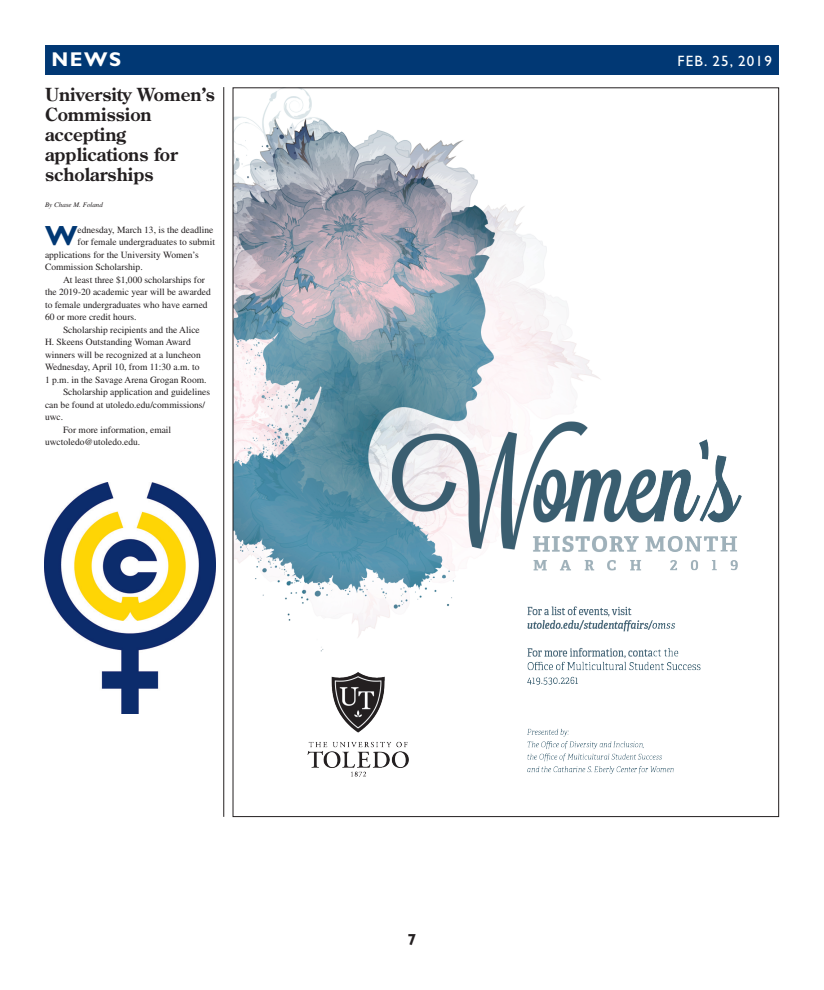
<style>
.page{position:relative;width:824px;height:990px;background:#fff}
.page>*{position:absolute;margin:0;border:0;box-sizing:border-box;transform-origin:0 0}
.Drop_Cap_2_Paragraph{font:700 27.8px "Gill Sans Std";color:#013874}
.t1{font:700 20px "Gill Sans Std";color:#fff}
.Heading_18pt{font:700 18px/20px "Century Old Style Std";color:#231f20}
.t2{font:700 16px "Gill Sans Std";color:#231f20}
.t3{font:15px "Gill Sans Std";letter-spacing:.08em;color:#fff}
.Body_Text{font:9.5px/12.5px "Times";color:#231f20}
.Drop_Cap_2_Paragraph-2{font:9.5px "Times";color:#231f20}
.By_line{font:italic 7px "Times";color:#231f20}
</style>
<div class="page">
<div style="left:45px;top:45px;width:734px;height:30px;background:#013874"></div>
<img style="left:44px;top:483px;width:171px;height:231px">
<hr style="left:223px;top:87px;width:1px;height:730px;background:#231f20">
<img style="left:235px;top:90px;width:507px;height:687px">
<p class="t1" style="left:51px;top:47px;width:71px">NEWS</p>
<p class="t3" style="left:677px;top:52px;width:96px">FEB. 25, 2019</p>
<p class="Heading_18pt" style="left:45px;top:84px;width:171px">University Women’s<br>Commission accepting applications for scholarships</p>
<p class="By_line" style="left:45px;top:201px;width:59px">By Chase M. Foland</p>
<p class="Drop_Cap_2_Paragraph" style="left:45px;top:220px;width:34px">W</p>
<p class="Drop_Cap_2_Paragraph-2" style="left:77px;top:224px;width:137px">ednesday, March 13, is the deadline</p>
<p class="Drop_Cap_2_Paragraph-2" style="left:77px;top:237px;width:139px">for female undergraduates to submit</p>
<p class="Drop_Cap_2_Paragraph-2" style="left:45px;top:249px;width:155px">applications for the University Women’s</p>
<p class="Drop_Cap_2_Paragraph-2" style="left:45px;top:262px;width:99px">Commission Scholarship.</p>
<p class="Body_Text" style="left:45px;top:273px;width:167px;text-indent:18px">At least three $1,000 scholarships for the 2019-20 academic year will be awarded to female undergraduates who have earned 60 or more credit hours.</p>
<p class="Body_Text" style="left:45px;top:323px;width:163px;text-indent:18px">Scholarship recipients and the Alice H. Skeens Outstanding Woman Award winners will be recognized at a luncheon Wednesday, April 10, from 11:30 a.m. to 1 p.m. in the Savage Arena Grogan Room.</p>
<p class="Body_Text" style="left:45px;top:386px;width:166px;text-indent:18px">Scholarship application and guidelines can be found at utoledo.edu/commissions/ uwc.</p>
<p class="Body_Text" style="left:45px;top:423px;width:128px;text-indent:18px">For more information, email uwctoledo@utoledo.edu.</p>
<p class="t2" style="left:407px;top:930px;width:10px">7</p>
</div>
